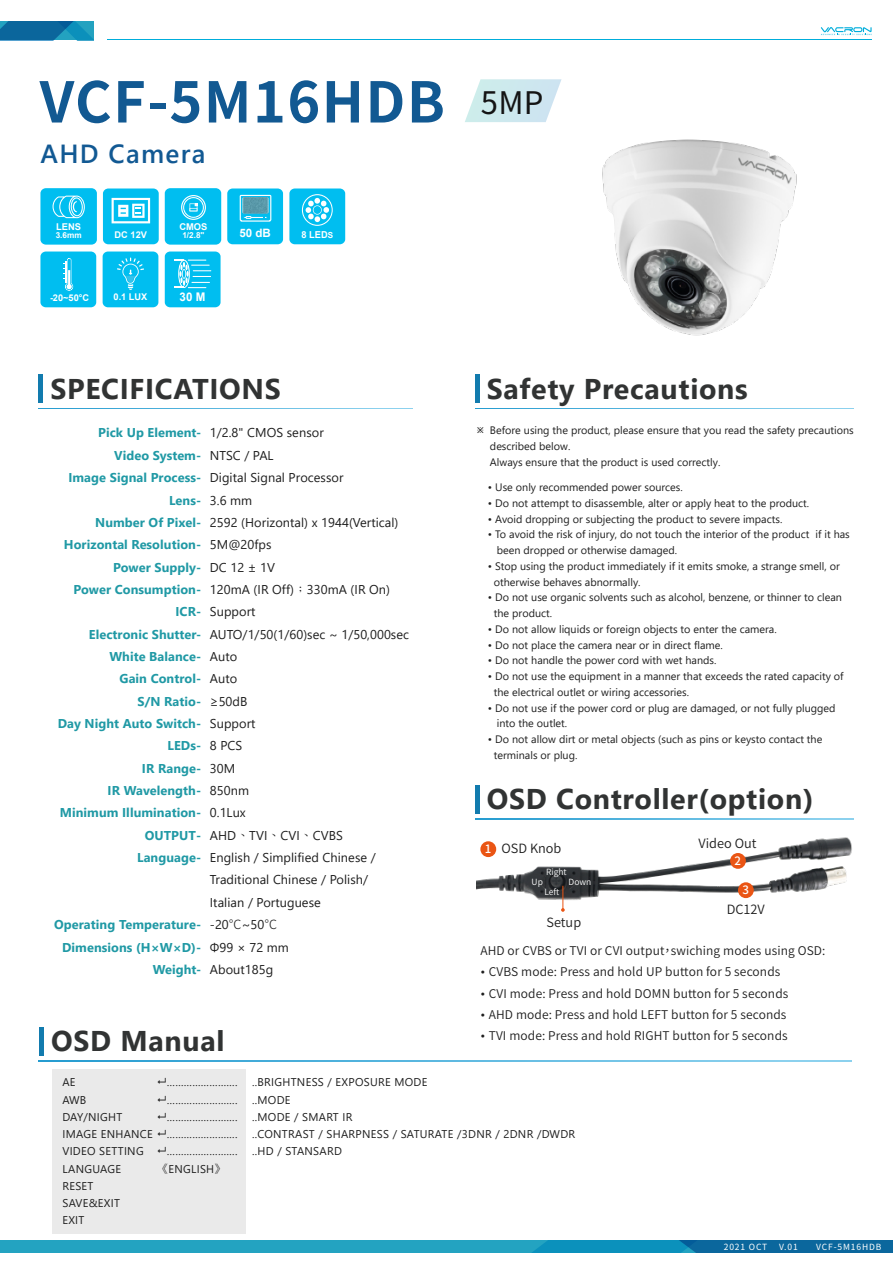
<style>
.page{position:relative;width:893px;height:1263px;background:#fff}
.page>*{position:absolute;margin:0;border:0;box-sizing:border-box;transform-origin:0 0}
.t1{font:700 55.95px "Noto Sans CJ Ktc";letter-spacing:.025em;color:#125992}
.t2{font:31.05px "Noto Sans CJ Ktc";color:#141414}
.t3{font:700 28.5px "Segoe UI";letter-spacing:.025em;color:#313333}
.t4{font:600 26.25px "Segoe UI";letter-spacing:.05em;color:#125993}
.t5{font:12.75px/22.4px "Segoe UI";letter-spacing:.005em;color:#1e1e1e}
.t6{font:700 12.75px/22.4px "Segoe UI";letter-spacing:.005em;color:#2099a5;text-align:right}
.t7{font:600 12.75px "Noto Sans CJ Ktc";color:#1e1e1e}
.t8{font:600 12px "Noto Sans CJ Ktc";letter-spacing:.01em;color:#1e1e1e}
.t9{font:700 11.85px "Arial";color:#fff}
.t10{font:700 11.55px "Arial";color:#fff}
.t11{font:500 11.55px "Noto Sans CJ Ktc";color:#fff}
.t12{font:11.25px/17.2px "Segoe UI";letter-spacing:.025em;color:#1e1e1e}
.t13{font:10.8px/15.8px "Segoe UI";color:#1e1e1e}
.t14{font:700 9.6px "Arial";color:#fff}
.t15{font:700 9.3px "Arial";color:#fff}
.t16{font:8.55px "Noto Sans CJ Ktc";letter-spacing:.1em;color:#fff}
.t17{font:600 8.55px "Noto Sans CJ Ktc";color:#fff}
.t18{font:700 8.25px "Arial";color:#fff}
.s1{font-size:8.4px}
.s2{font-family:"Adobe Ming Std";font-weight:300}
.s3{font-family:"Noto Sans CJ Ktc";font-weight:300}
.s4{font-family:"Segoe UI";font-weight:400}
</style>
<div class="page">
<div style="left:40px;top:188px;width:57px;height:57px;background:#00bef0;border-radius:5px"></div>
<svg style="left:53px;top:196px;width:32px;height:22px"></svg>
<div style="left:165px;top:188px;width:56px;height:57px;background:#00bef0;border-radius:5px"></div>
<svg style="left:181px;top:195px;width:25px;height:25px"></svg>
<div style="left:103px;top:188px;width:56px;height:56px;background:#00bef0;border-radius:5px"></div>
<svg style="left:112px;top:198px;width:38px;height:25px"></svg>
<div style="left:227px;top:188px;width:56px;height:56px;background:#00bef0;border-radius:5px"></div>
<svg style="left:240px;top:195px;width:31px;height:27px"></svg>
<div style="left:289px;top:188px;width:56px;height:56px;background:#00bef0;border-radius:5px"></div>
<svg style="left:302px;top:194px;width:31px;height:32px"></svg>
<div style="left:165px;top:251px;width:56px;height:56px;background:#00bef0;border-radius:5px"></div>
<svg style="left:174px;top:260px;width:37px;height:28px"></svg>
<div style="left:103px;top:251px;width:55px;height:56px;background:#00bef0;border-radius:5px"></div>
<svg style="left:117px;top:258px;width:27px;height:32px"></svg>
<div style="left:40px;top:251px;width:56px;height:56px;background:#00bef0;border-radius:5px"></div>
<svg style="left:64px;top:258px;width:9px;height:33px"></svg>
<div style="left:0;top:1241px;width:893px;height:11px;background:#23a3c1"></div>
<svg style="left:533px;top:1241px;width:360px;height:11px;background:#0b79aa"></svg>
<svg style="left:39px;top:408px;width:374px;height:1px"></svg>
<hr style="left:39px;top:375px;width:4px;height:28px;background:#127bae">
<svg style="left:475px;top:408px;width:378px;height:1px"></svg>
<hr style="left:475px;top:375px;width:4px;height:28px;background:#127bae">
<hr style="left:107px;top:40px;width:765px;height:1px;background:#00addb">
<svg style="left:0;top:22px;width:93px;height:18px;background:#0e76a7"></svg>
<svg style="left:821px;top:27px;width:51px;height:8px"></svg>
<svg style="left:465px;top:79px;width:97px;height:43px"></svg>
<svg style="left:39px;top:1060px;width:813px;height:1px"></svg>
<hr style="left:39px;top:1027px;width:4px;height:28px;background:#127bae">
<svg style="left:475px;top:818px;width:378px;height:1px"></svg>
<hr style="left:475px;top:785px;width:4px;height:28px;background:#127bae">
<div style="left:53px;top:1069px;width:193px;height:164px;background:#eaeaea"></div>
<img style="left:476px;top:837px;width:376px;height:63px">
<svg style="left:561px;top:886px;width:4px;height:26px"></svg>
<div style="left:480px;top:841px;width:16px;height:16px;background:#ea5514;border-radius:50%"></div>
<div style="left:730px;top:853px;width:16px;height:16px;background:#ea5514;border-radius:50%"></div>
<div style="left:738px;top:882px;width:16px;height:16px;background:#ea5514;border-radius:50%"></div>
<img style="left:602px;top:139px;width:195px;height:197px">
<h1 class="t1" style="left:40px;top:70px;width:407px">VCF-5M16HDB</h1>
<h3 class="t4" style="left:40px;top:129px;width:166px">AHD Camera</h3>
<p class="t15" style="left:56px;top:220px;width:26px">LENS</p>
<p class="t18" style="left:56px;top:229px;width:27px">3.6mm</p>
<p class="t15" style="left:179px;top:220px;width:30px">CMOS</p>
<p class="t15" style="left:115px;top:228px;width:34px">DC 12V</p>
<p class="t18" style="left:182px;top:229px;width:24px">1/2.8"</p>
<p class="t10" style="left:239px;top:225px;width:33px">50 dB</p>
<p class="t14" style="left:301px;top:228px;width:33px">8 LED<span class="s1">S</span></p>
<p class="t15" style="left:50px;top:291px;width:41px">-20~50°C</p>
<p class="t15" style="left:114px;top:290px;width:35px">0.1 LUX</p>
<p class="t9" style="left:180px;top:289px;width:27px">30 M</p>
<h2 class="t2" style="left:481px;top:85px;width:64px">5MP</h2>
<h3 class="t3" style="left:50px;top:362px;width:232px">SPECIFICATIONS</h3>
<h3 class="t3" style="left:487px;top:362px;width:263px">Safety Precautions</h3>
<p class="t6" style="left:58px;top:421px;width:145px">Pick Up Element-<br>Video System-<br>Image Signal Process-<br>Lens-<br>Number Of Pixel-<br>Horizontal Resolution-<br>Power Supply-<br>Power Consumption-<br>ICR-<br>Electronic Shutter-<br>White Balance-<br>Gain Control-<br>S/N Ratio-<br>Day Night Auto Switch-<br>LEDs-<br>IR Range-<br>IR Wavelength-<br>Minimum Illumination-<br>OUTPUT-<br>Language-</p>
<p class="t6" style="left:54px;top:912px;width:149px">Operating Temperature-<br>Dimensions (H×W×D)-<br>Weight-</p>
<p class="t5" style="left:210px;top:421px;width:201px">1/2.8" CMOS sensor<br>NTSC / PAL<br>Digital Signal Processor<br>3.6 mm<br>2592 (Horizontal) x 1944(Vertical)<br>5M@20fps<br>DC 12 ± 1V<br>120mA (IR Off)<span class="s2">；</span>330mA (IR On)<br>Support<br>AUTO/1/50(1/60)sec ~ 1/50,000sec<br>Auto<br>Auto<br>≥50dB<br>Support<br>8 PCS<br>30M<br>850nm<br>0.1Lux<br>AHD<span class="s2">、</span>TVI<span class="s2">、</span>CVI<span class="s2">、</span>CVBS<br>English / Simplified Chinese /<br>Traditional Chinese / Polish/<br>Italian / Portuguese<br>-20<span class="s3">℃</span>~50<span class="s3">℃<br></span>Φ99 × 72 mm<br>About185g</p>
<h3 class="t3" style="left:51px;top:1014px;width:175px">OSD Manual</h3>
<p class="t13" style="left:490px;top:422px;width:365px">Before using the product, please ensure that you read the safety precautions described below.<br>Always ensure that the product is used correctly.</p>
<p class="t13" style="left:488px;top:478px;width:196px">• Use only recommended power sources.</p>
<p class="t13" style="left:488px;top:494px;width:323px">• Do not attempt to disassemble, alter or apply heat to the product.</p>
<p class="t13" style="left:488px;top:510px;width:296px">• Avoid dropping or subjecting the product to severe impacts.</p>
<p class="t13" style="left:497px;top:526px;width:354px;text-indent:-9px">• To avoid the risk of injury, do not touch the interior of the product if it has been dropped or otherwise damaged.</p>
<p class="t13" style="left:494px;top:557px;width:347px;text-indent:-6px">• Stop using the product immediately if it emits smoke, a strange smell, or otherwise behaves abnormally.</p>
<p class="t13" style="left:494px;top:589px;width:350px;text-indent:-6px">• Do not use organic solvents such as alcohol, benzene, or thinner to clean the product.</p>
<p class="t13" style="left:488px;top:620px;width:290px">• Do not allow liquids or foreign objects to enter the camera.</p>
<p class="t13" style="left:488px;top:636px;width:236px">• Do not place the camera near or in direct flame.</p>
<p class="t13" style="left:488px;top:652px;width:230px">• Do not handle the power cord with wet hands.</p>
<p class="t13" style="left:494px;top:667px;width:351px;text-indent:-6px">• Do not use the equipment in a manner that exceeds the rated capacity of the electrical outlet or wiring accessories.</p>
<p class="t13" style="left:497px;top:699px;width:340px;text-indent:-9px">• Do not use if the power cord or plug are damaged, or not fully plugged into the outlet.</p>
<p class="t13" style="left:494px;top:730px;width:330px;text-indent:-6px">• Do not allow dirt or metal objects (such as pins or keysto contact the terminals or plug.</p>
<h3 class="t3" style="left:487px;top:772px;width:328px">OSD Controller(option)</h3>
<p class="t11" style="left:485px;top:842px;width:8px">1</p>
<p class="t7" style="left:699px;top:836px;width:59px">Video Out</p>
<p class="t7" style="left:501px;top:841px;width:61px">OSD Knob</p>
<p class="t17" style="left:546px;top:867px;width:22px">Right</p>
<p class="t17" style="left:532px;top:877px;width:13px">Up</p>
<p class="t17" style="left:569px;top:877px;width:24px">Down</p>
<p class="t17" style="left:544px;top:887px;width:16px">Left</p>
<p class="t7" style="left:546px;top:915px;width:36px">Setup</p>
<p class="t11" style="left:734px;top:854px;width:8px">2</p>
<p class="t11" style="left:742px;top:883px;width:8px">3</p>
<p class="t7" style="left:727px;top:902px;width:40px">DC12V</p>
<p class="t8" style="left:480px;top:944px;width:347px">AHD or CVBS or TVI or CVI output，swiching modes using OSD:</p>
<p class="t8" style="left:480px;top:965px;width:301px"><span class="s4">•</span> CVBS mode: Press and hold UP button for 5 seconds</p>
<p class="t8" style="left:480px;top:986px;width:309px"><span class="s4">•</span> CVI mode: Press and hold DOMN button for 5 seconds</p>
<p class="t8" style="left:480px;top:1008px;width:308px"><span class="s4">•</span> AHD mode: Press and hold LEFT button for 5 seconds</p>
<p class="t8" style="left:480px;top:1029px;width:309px"><span class="s4">•</span> TVI mode: Press and hold RIGHT button for 5 seconds</p>
<p class="t12" style="left:62px;top:1073px;width:92px">AE<br>AWB<br>DAY/NIGHT<br>IMAGE ENHANCE<br>VIDEO SETTING<br>LANGUAGE<br>RESET<br>SAVE&amp;EXIT<br>EXIT</p>
<p class="t12" style="left:252px;top:1073px;width:325px">..BRIGHTNESS / EXPOSURE MODE<br>..MODE<br>..MODE / SMART IR<br>..CONTRAST / SHARPNESS / SATURATE /3DNR / 2DNR /DWDR ..HD / STANSARD</p>
<p class="t12" style="left:167px;top:1073px;width:72px">…………………….</p>
<p class="t12" style="left:167px;top:1090px;width:72px">…………………….</p>
<p class="t12" style="left:167px;top:1107px;width:72px">…………………….</p>
<p class="t12" style="left:167px;top:1124px;width:72px">…………………….</p>
<p class="t12" style="left:167px;top:1142px;width:72px">…………………….</p>
<p class="t12" style="left:157px;top:1159px;width:70px"><span class="s2">《</span>ENGLISH<span class="s2">》</span></p>
<p class="t16" style="left:724px;top:1242px;width:45px">2021 OCT</p>
<p class="t16" style="left:779px;top:1242px;width:20px">V.01</p>
<p class="t16" style="left:816px;top:1242px;width:67px">VCF-5M16HDB</p>
</div>
